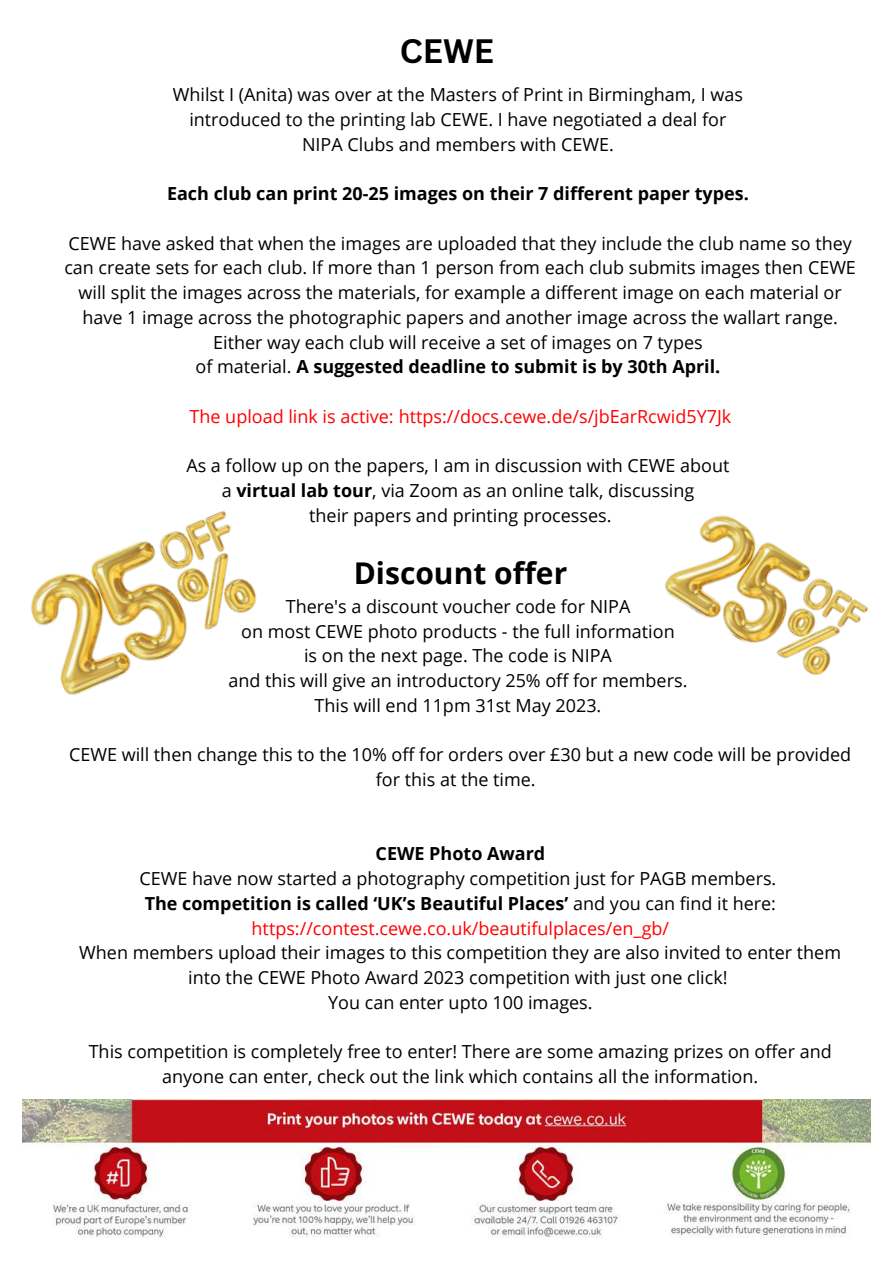
<style>
.page{position:relative;width:893px;height:1264px;background:#fff}
.page>*{position:absolute;margin:0;border:0;box-sizing:border-box;transform-origin:0 0}
.t1{font:700 33px "Canva Sans";color:#000}
.t2{font:700 30px "Open Sans";color:#000}
.t3{font:18px/24.8px "Open Sans";color:#000;text-align:center}
.t4{font:700 18px "Open Sans";color:#000}
.t5{font:18px "Open Sans";color:#f00}
.s1{font-weight:700}
.s2{color:#f00}
</style>
<div class="page">
<img style="left:22px;top:1099px;width:848px;height:139px">
<img style="left:31px;top:510px;width:226px;height:185px">
<img style="left:664px;top:515px;width:204px;height:160px">
<h1 class="t1" style="left:399px;top:28px;width:96px">CEWE</h1>
<p class="t3" style="left:173px;top:82px;width:571px">Whilst I (Anita) was over at the Masters of Print in Birmingham, I was introduced to the printing lab CEWE. I have negotiated a deal for<br>NIPA Clubs and members with CEWE.</p>
<p class="t4" style="left:167px;top:181px;width:583px">Each club can print 20-25 images on their 7 different paper types.</p>
<p class="t3" style="left:64px;top:230px;width:793px">CEWE have asked that when the images are uploaded that they include the club name so they can create sets for each club. If more than 1 person from each club submits images then CEWE will split the images across the materials, for example a different image on each material or have 1 image across the photographic papers and another image across the wallart range.<br>Either way each club will receive a set of images on 7 types<br>of material. <span class="s1">A suggested deadline to submit is by 30th April.</span></p>
<p class="t5" style="left:189px;top:403px;width:543px">The upload link is active: https://docs.cewe.de/s/jbEarRcwid5Y7Jk</p>
<p class="t3" style="left:186px;top:453px;width:544px">As a follow up on the papers, I am in discussion with CEWE about a <span class="s1">virtual lab tour</span>, via Zoom as an online talk, discussing<br>their papers and printing processes.</p>
<h2 class="t2" style="left:354px;top:551px;width:215px">Discount offer</h2>
<p class="t3" style="left:228px;top:593px;width:460px">There's a discount voucher code for NIPA<br>on most CEWE photo products - the full information<br>is on the next page. The code is NIPA<br>and this will give an introductory 25% off for members.<br>This will end 11pm 31st May 2023.</p>
<p class="t3" style="left:69px;top:742px;width:783px">CEWE will then change this to the 10% off for orders over £30 but a new code will be provided for this at the time.</p>
<p class="t4" style="left:375px;top:841px;width:171px">CEWE Photo Award</p>
<p class="t3" style="left:139px;top:865px;width:638px">CEWE have now started a photography competition just for PAGB members.<br><span class="s1">The competition is called ‘UK’s Beautiful Places’</span> and you can find it here: <span class="s2">https://contest.cewe.co.uk/beautifulplaces/en_gb/</span></p>
<p class="t3" style="left:79px;top:939px;width:763px">When members upload their images to this competition they are also invited to enter them into the CEWE Photo Award 2023 competition with just one click!<br>You can enter upto 100 images.</p>
<p class="t3" style="left:89px;top:1038px;width:744px">This competition is completely free to enter! There are some amazing prizes on offer and anyone can enter, check out the link which contains all the information.</p>
</div>
